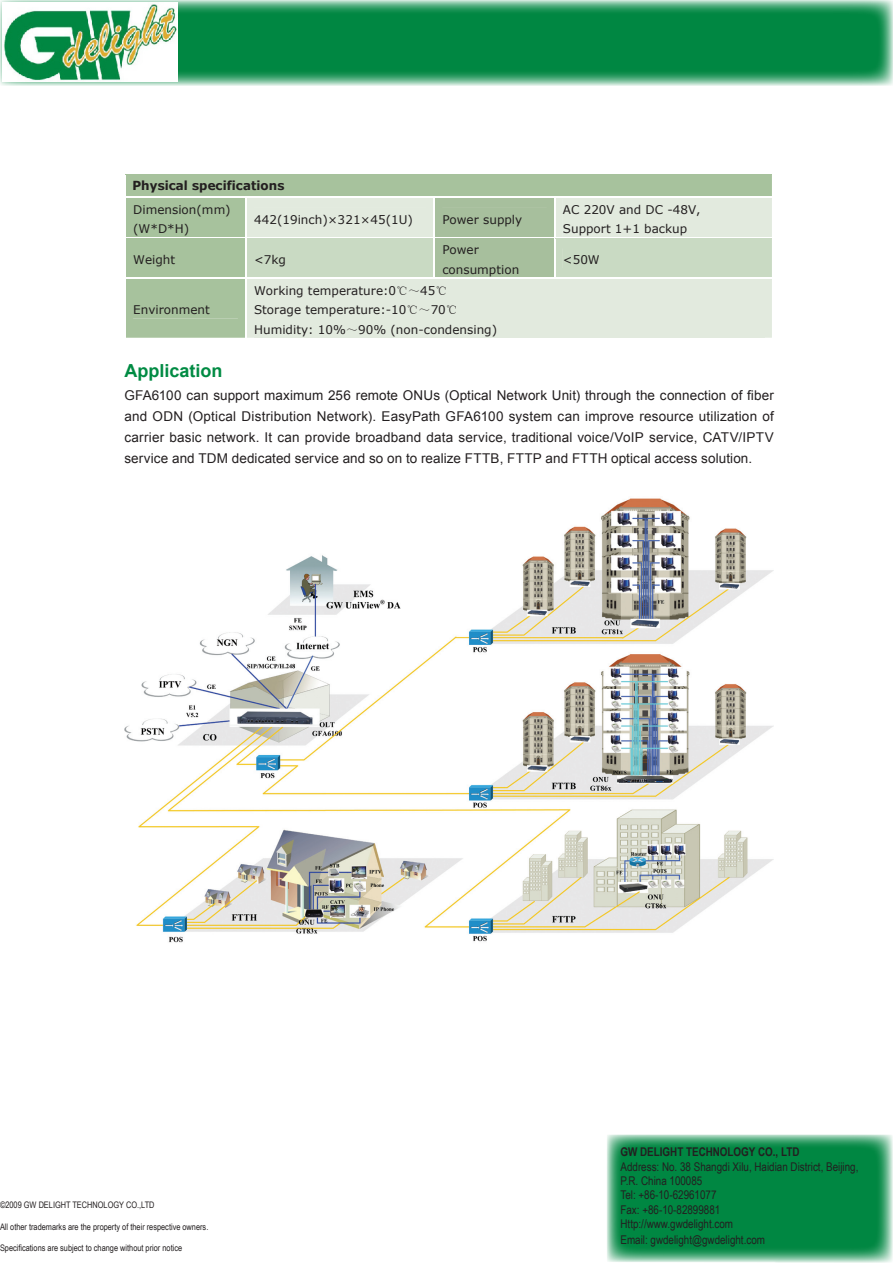
<style>
.page{position:relative;width:893px;height:1263px;background:#fff}
.page>*{position:absolute;margin:0;border:0;box-sizing:border-box;transform-origin:0 0}
.t1{font:700 18px "Arial";color:#008b43}
.t2{font:13.5px/21px "Arial";letter-spacing:.005em;color:#231f20;text-align:justify}
.t3{font:italic 700 12.45px "Verdana";color:#231f20;scale:.96 1}
.t4{font:12px/19.5px "Verdana";color:#231f20}
.t5{font:12px "Arial Narrow";color:#231f20}
.t6{font:700 12px "Arial Narrow";color:#231f20}
.t7{font:9px "Arial Narrow";color:#231f20}
.s1{font-family:"Sim Sun"}
</style>
<div class="page">
<svg style="left:0;top:0;width:893px;height:85px;background:#1f9559"></svg>
<img style="left:2px;top:2px;width:176px;height:80px">
<svg style="left:607px;top:1134px;width:286px;height:129px;background:#1d9457"></svg>
<svg style="left:125px;top:174px;width:647px;height:164px;background:#c9d9c2"></svg>
<img style="left:124px;top:498px;width:650px;height:445px">
<p class="t3" style="left:133px;top:177px;width:163px">Physical specifications</p>
<p class="t4" style="left:133px;top:199px;width:99px">Dimension(mm) (W*D*H)</p>
<p class="t4" style="left:254px;top:209px;width:160px">442(19inch)×321×45(1U)</p>
<p class="t4" style="left:442px;top:209px;width:81px">Power supply</p>
<p class="t4" style="left:563px;top:199px;width:139px">AC 220V and DC -48V,<br>Support 1+1 backup</p>
<p class="t4" style="left:133px;top:249px;width:44px">Weight</p>
<p class="t4" style="left:254px;top:249px;width:33px">&lt;7kg</p>
<p class="t4" style="left:442px;top:240px;width:78px">Power consumption</p>
<p class="t4" style="left:563px;top:249px;width:38px">&lt;50W</p>
<p class="t4" style="left:133px;top:300px;width:78px">Environment</p>
<p class="t4" style="left:254px;top:280px;width:245px">Working temperature:0<span class="s1">℃～</span>45<span class="s1">℃<br></span>Storage temperature:-10<span class="s1">℃～</span>70<span class="s1">℃<br></span>Humidity: 10%<span class="s1">～</span>90% (non-condensing)</p>
<p class="t1" style="left:124px;top:359px;width:100px">Application</p>
<p class="t2" style="left:124px;top:385px;width:651px">GFA6100 can support maximum 256 remote ONUs (Optical Network Unit) through the connection of fiber and ODN (Optical Distribution Network). EasyPath GFA6100 system can improve resource utilization of carrier basic network. It can provide broadband data service, traditional voice/VoIP service, CATV/IPTV service and TDM dedicated service and so on to realize FTTB, FTTP and FTTH optical access solution.</p>
<p class="t7" style="left:0;top:1198px;width:156px">©2009 GW DELIGHT TECHNOLOGY CO.,LTD</p>
<p class="t7" style="left:0;top:1220px;width:210px">All other trademarks are the property of their respective owners.</p>
<p class="t7" style="left:0;top:1241px;width:184px">Specifications are subject to change without prior notice</p>
<p class="t6" style="left:620px;top:1143px;width:180px">GW DELIGHT TECHNOLOGY CO., LTD</p>
<p class="t5" style="left:620px;top:1157px;width:239px">Address: No. 38 Shangdi Xilu, Haidian District, Beijing,</p>
<p class="t5" style="left:620px;top:1172px;width:83px">P.R. China 100085</p>
<p class="t5" style="left:620px;top:1186px;width:98px">Tel: +86-10-62961077</p>
<p class="t5" style="left:620px;top:1201px;width:101px">Fax: +86-10-82899881</p>
<p class="t5" style="left:620px;top:1215px;width:114px">Http://www.gwdelight.com</p>
<p class="t5" style="left:620px;top:1231px;width:146px">Email: gwdelight@gwdelight.com</p>
</div>
